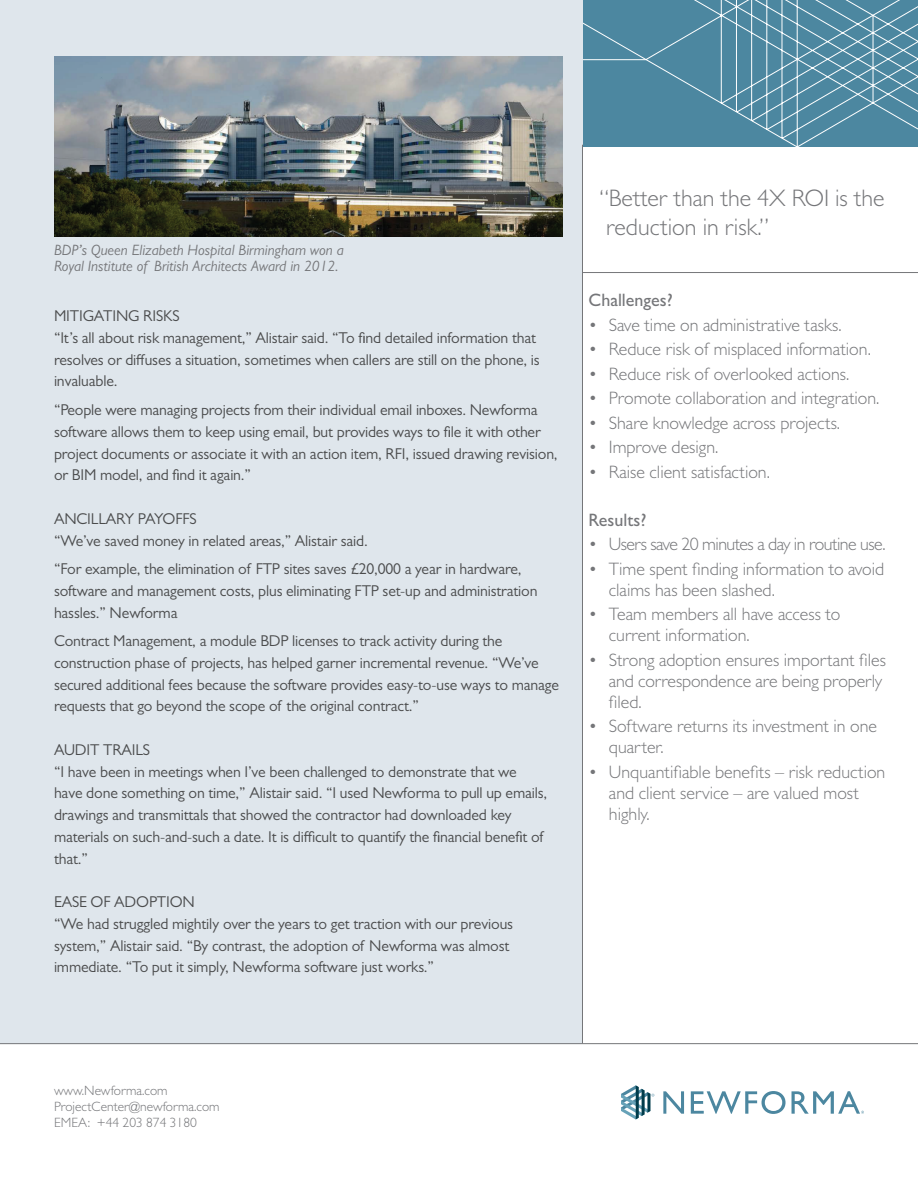
<style>
.page{position:relative;width:918px;height:1188px;background:#fff}
.page>*{position:absolute;margin:0;border:0;box-sizing:border-box;transform-origin:0 0}
.t1{font:300 24px/28.5px "Gill Sans MT Pro";color:#757679}
.t2{font:300 18px/21px "Gill Sans MT Pro";color:#757679}
.t3{font:300 18px "Gill Sans MT Pro";letter-spacing:-.03em;color:#757679}
.t4{font:500 18px "Gill Sans MT Pro";color:#757679}
.t5{font:15.75px/21.8px "Gill Sans MT Pro";letter-spacing:-.01em;color:#4b4c4d}
.t6{font:italic 15px/16.5px "Gill Sans MT Pro";color:#757679}
.t7{font:300 13.5px/16.2px "Gill Sans MT Pro";color:#757679}
</style>
<div class="page">
<svg style="left:582px;top:0;width:336px;height:147px;background:#588fa6"></svg>
<hr style="left:576px;top:59px;width:70px;height:1px;background:#fff">
<div style="left:0;top:0;width:582px;height:1043px;background:#dfe6ec"></div>
<hr style="left:582px;top:145px;width:1px;height:898px;background:#757679">
<svg style="left:663px;top:1091px;width:21px;height:23px"></svg>
<svg style="left:691px;top:1091px;width:95px;height:23px"></svg>
<svg style="left:792px;top:1091px;width:72px;height:23px"></svg>
<svg style="left:621px;top:1085px;width:33px;height:34px"></svg>
<hr style="left:0;top:1043px;width:918px;height:1px;background:#757679">
<hr style="left:582px;top:272px;width:336px;height:1px;background:#757679">
<img style="left:54px;top:56px;width:509px;height:181px">
<p class="t6" style="left:54px;top:241px;width:291px">BDP’s Queen Elizabeth Hospital Birmingham won a<br>Royal Institute of British Architects Award in 2012.</p>
<p class="t5" style="left:54px;top:305px;width:487px">MITIGATING RISKS<br>“It’s all about risk management,” Alistair said. “To find detailed information that resolves or diffuses a situation, sometimes when callers are still on the phone, is invaluable.</p>
<p class="t5" style="left:54px;top:399px;width:505px">“People were managing projects from their individual email inboxes. Newforma software allows them to keep using email, but provides ways to file it with other project documents or associate it with an action item, RFI, issued drawing revision, or BIM model, and find it again.”</p>
<p class="t5" style="left:54px;top:507px;width:315px">ANCILLARY PAYOFFS<br>“We’ve saved money in related areas,” Alistair said.</p>
<p class="t5" style="left:54px;top:558px;width:485px">“For example, the elimination of FTP sites saves £20,000 a year in hardware, software and management costs, plus eliminating FTP set-up and administration hassles.” Newforma</p>
<p class="t5" style="left:54px;top:630px;width:507px">Contract Management, a module BDP licenses to track activity during the construction phase of projects, has helped garner incremental revenue. “We’ve secured additional fees because the software provides easy-to-use ways to manage requests that go beyond the scope of the original contract.”</p>
<p class="t5" style="left:54px;top:738px;width:495px">AUDIT TRAILS<br>“I have been in meetings when I’ve been challenged to demonstrate that we have done something on time,” Alistair said. “I used Newforma to pull up emails, drawings and transmittals that showed the contractor had downloaded key materials on such-and-such a date. It is difficult to quantify the financial benefit of that.”</p>
<p class="t5" style="left:54px;top:891px;width:461px">EASE OF ADOPTION<br>“We had struggled mightily over the years to get traction with our previous system,” Alistair said. “By contrast, the adoption of Newforma was almost immediate. “To put it simply, Newforma software just works.”</p>
<h1 class="t1" style="left:599px;top:184px;width:287px">“Better than the 4X ROI is the reduction in risk.”</h1>
<p class="t4" style="left:589px;top:289px;width:86px">Challenges?</p>
<p class="t2" style="left:589px;top:314px;width:254px">• Save time on administrative tasks.</p>
<p class="t2" style="left:589px;top:338px;width:284px">• Reduce risk of misplaced information.</p>
<p class="t2" style="left:589px;top:363px;width:262px">• Reduce risk of overlooked actions.</p>
<p class="t2" style="left:589px;top:387px;width:292px">• Promote collaboration and integration.</p>
<p class="t2" style="left:589px;top:412px;width:253px">• Share knowledge across projects.</p>
<p class="t2" style="left:589px;top:436px;width:131px">• Improve design.</p>
<p class="t2" style="left:589px;top:461px;width:183px">• Raise client satisfaction.</p>
<p class="t4" style="left:589px;top:509px;width:59px">Results?</p>
<p class="t3" style="left:589px;top:533px;width:299px">• Users save 20 minutes a day in routine use.</p>
<p class="t2" style="left:609px;top:558px;width:277px;text-indent:-20px">• Time spent finding information to avoid claims has been slashed.</p>
<p class="t2" style="left:609px;top:603px;width:233px;text-indent:-20px">• Team members all have access to current information.</p>
<p class="t2" style="left:609px;top:649px;width:279px;text-indent:-20px">• Strong adoption ensures important files and correspondence are being properly filed.</p>
<p class="t2" style="left:609px;top:715px;width:270px;text-indent:-20px">• Software returns its investment in one quarter.</p>
<p class="t2" style="left:609px;top:761px;width:278px;text-indent:-20px">• Unquantifiable benefits – risk reduction and client service – are valued most highly.</p>
<p class="t7" style="left:54px;top:1082px;width:167px">www.Newforma.com<br>ProjectCenter@newforma.com<br>EMEA: +44 203 874 3180</p>
</div>
